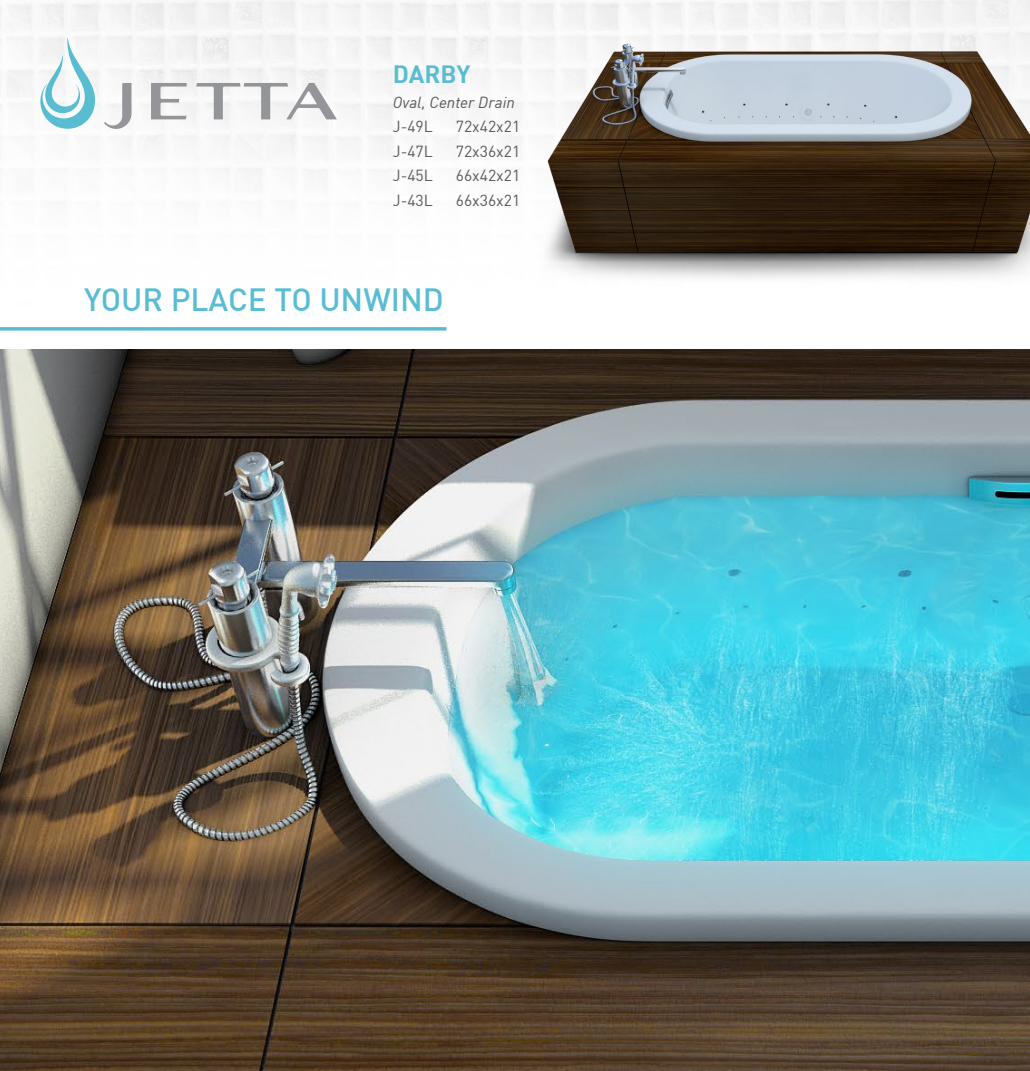
<style>
.page{position:relative;width:1030px;height:1071px;background:#fff}
.page>*{position:absolute;margin:0;border:0;box-sizing:border-box;transform-origin:0 0}
.t1{font:500 31.5px "DIN";color:#59bdd2}
.t2{font:700 24.5px "DIN";color:#59bdd2}
.t3{font:15.75px "DIN";color:#58595b}
.t4{font:italic 15.75px "DIN";color:#58585b}
</style>
<div class="page">
<img style="left:0;top:0;width:1029px;height:350px">
<img style="left:0;top:350px;width:1029px;height:721px">
<svg style="left:0;top:327px;width:446px;height:4px;background:#6dc4d7"></svg>
<svg style="left:196px;top:83px;width:141px;height:36px"></svg>
<svg style="left:151px;top:83px;width:36px;height:36px"></svg>
<svg style="left:33px;top:38px;width:98px;height:91px"></svg>
<img style="left:502px;top:0;width:527px;height:345px">
<h2 class="t2" style="left:392px;top:58px;width:79px">DARBY</h2>
<p class="t4" style="left:392px;top:92px;width:124px">Oval, Center Drain</p>
<p class="t3" style="left:392px;top:117px;width:42px">J-49L</p>
<p class="t3" style="left:455px;top:117px;width:66px">72x42x21</p>
<p class="t3" style="left:392px;top:141px;width:42px">J-47L</p>
<p class="t3" style="left:455px;top:141px;width:66px">72x36x21</p>
<p class="t3" style="left:392px;top:166px;width:42px">J-45L</p>
<p class="t3" style="left:455px;top:166px;width:66px">66x42x21</p>
<p class="t3" style="left:392px;top:190px;width:42px">J-43L</p>
<p class="t3" style="left:455px;top:190px;width:66px">66x36x21</p>
<h1 class="t1" style="left:84px;top:280px;width:361px">YOUR PLACE TO UNWIND</h1>
</div>
